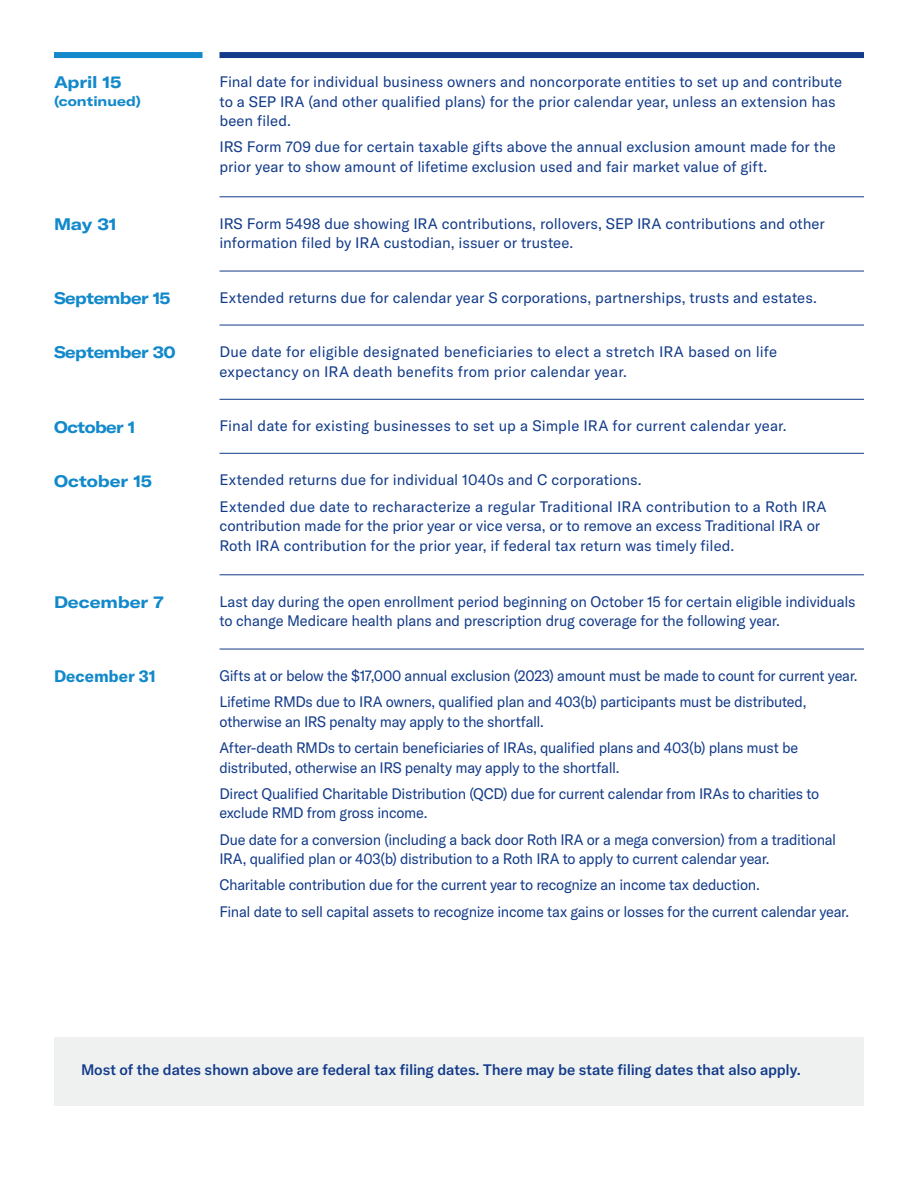
<style>
.page{position:relative;width:918px;height:1188px;background:#fff}
.page>*{position:absolute;margin:0;border:0;box-sizing:border-box;transform-origin:0 0}
.Body_Copy{font:700 expanded 16.5px "GT America";letter-spacing:-.025em;color:#1289cb}
.Body_Copy-2{font:700 16.5px "GT America";color:#1289cb}
.Body_Copy-3{font:700 expanded 16.5px "GT America";letter-spacing:-.005em;color:#1289cb}
.Body_Copy-4{font:700 expanded 16.5px "GT America";color:#1289cb}
.Body_Copy-5{font:15px/19.5px "GT America";letter-spacing:-.01em;color:#123b8a}
.Body_Copy-6{font:15px/19.5px "GT America";letter-spacing:.01em;color:#123b8a}
.Callout_7{font:500 15px "GT America";letter-spacing:-.01em;color:#123b8a}
.Body_Copy-7{font:700 expanded 13.5px "GT America";color:#1289cb}
</style>
<div class="page">
<div style="left:54px;top:1037px;width:810px;height:69px;background:#eff1f0"></div>
<div style="left:54px;top:52px;width:148px;height:6px;background:#1289cb"></div>
<div style="left:220px;top:52px;width:644px;height:6px;background:#123b8a"></div>
<hr style="left:220px;top:399px;width:644px;height:1px;background:#123b8a">
<hr style="left:220px;top:453px;width:644px;height:1px;background:#123b8a">
<hr style="left:220px;top:575px;width:644px;height:1px;background:#123b8a">
<hr style="left:220px;top:649px;width:644px;height:1px;background:#123b8a">
<hr style="left:220px;top:197px;width:644px;height:1px;background:#123b8a">
<hr style="left:220px;top:271px;width:644px;height:1px;background:#123b8a">
<hr style="left:220px;top:325px;width:644px;height:1px;background:#123b8a">
<p class="Body_Copy" style="left:54px;top:72px;width:69px">April 15</p>
<p class="Body_Copy-7" style="left:54px;top:93px;width:89px">(continued)</p>
<p class="Body_Copy-5" style="left:220px;top:72px;width:624px">Final date for individual business owners and noncorporate entities to set up and contribute to a SEP IRA (and other qualified plans) for the prior calendar year, unless an extension has been filed.</p>
<p class="Body_Copy-5" style="left:220px;top:137px;width:618px">IRS Form 709 due for certain taxable gifts above the annual exclusion amount made for the prior year to show amount of lifetime exclusion used and fair market value of gift.</p>
<p class="Body_Copy" style="left:54px;top:214px;width:64px">May 31</p>
<p class="Body_Copy-5" style="left:220px;top:214px;width:607px">IRS Form 5498 due showing IRA contributions, rollovers, SEP IRA contributions and other information filed by IRA custodian, issuer or trustee.</p>
<p class="Body_Copy" style="left:54px;top:288px;width:118px">September 15</p>
<p class="Body_Copy-5" style="left:220px;top:288px;width:599px">Extended returns due for calendar year S corporations, partnerships, trusts and estates.</p>
<p class="Body_Copy" style="left:54px;top:342px;width:123px">September 30</p>
<p class="Body_Copy-6" style="left:220px;top:342px;width:559px">Due date for eligible designated beneficiaries to elect a stretch IRA based on life expectancy on IRA death benefits from prior calendar year.</p>
<p class="Body_Copy" style="left:54px;top:416px;width:83px">October 1</p>
<p class="Body_Copy-5" style="left:220px;top:416px;width:569px">Final date for existing businesses to set up a Simple IRA for current calendar year.</p>
<p class="Body_Copy-3" style="left:54px;top:470px;width:100px">October 15</p>
<p class="Body_Copy-5" style="left:220px;top:470px;width:424px">Extended returns due for individual 1040s and C corporations.</p>
<p class="Body_Copy-5" style="left:220px;top:497px;width:609px">Extended due date to recharacterize a regular Traditional IRA contribution to a Roth IRA contribution made for the prior year or vice versa, or to remove an excess Traditional IRA or<br>Roth IRA contribution for the prior year, if federal tax return was timely filed.</p>
<p class="Body_Copy-4" style="left:54px;top:592px;width:111px">December 7</p>
<p class="Body_Copy-5" style="left:220px;top:592px;width:638px">Last day during the open enrollment period beginning on October 15 for certain eligible individuals to change Medicare health plans and prescription drug coverage for the following year.</p>
<p class="Body_Copy-2" style="left:54px;top:666px;width:103px">December 31</p>
<p class="Body_Copy-5" style="left:220px;top:666px;width:640px">Gifts at or below the $17,000 annual exclusion (2023) amount must be made to count for current year.</p>
<p class="Body_Copy-5" style="left:220px;top:692px;width:588px">Lifetime RMDs due to IRA owners, qualified plan and 403(b) participants must be distributed, otherwise an IRS penalty may apply to the shortfall.</p>
<p class="Body_Copy-5" style="left:220px;top:738px;width:580px">After-death RMDs to certain beneficiaries of IRAs, qualified plans and 403(b) plans must be distributed, otherwise an IRS penalty may apply to the shortfall.</p>
<p class="Body_Copy-5" style="left:220px;top:784px;width:601px">Direct Qualified Charitable Distribution (QCD) due for current calendar from IRAs to charities to exclude RMD from gross income.</p>
<p class="Body_Copy-5" style="left:220px;top:830px;width:618px">Due date for a conversion (including a back door Roth IRA or a mega conversion) from a traditional<br>IRA, qualified plan or 403(b) distribution to a Roth IRA to apply to current calendar year.</p>
<p class="Body_Copy-5" style="left:220px;top:875px;width:542px">Charitable contribution due for the current year to recognize an income tax deduction.</p>
<p class="Body_Copy-5" style="left:220px;top:902px;width:631px">Final date to sell capital assets to recognize income tax gains or losses for the current calendar year.</p>
<p class="Callout_7" style="left:81px;top:1061px;width:721px">Most of the dates shown above are federal tax filing dates. There may be state filing dates that also apply.</p>
</div>
